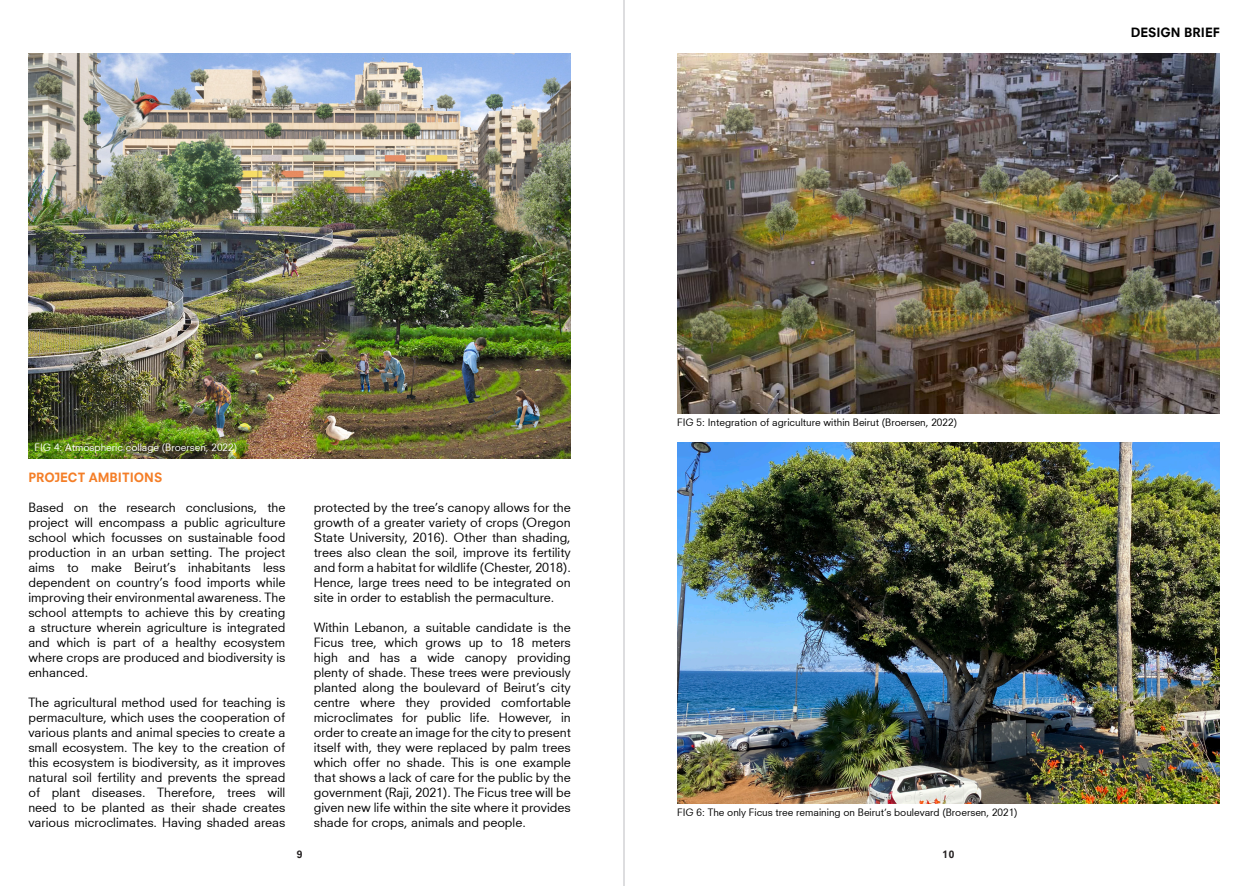
<style>
.page{position:relative;width:1248px;height:886px;background:#fff}
.page>*{position:absolute;margin:0;border:0;box-sizing:border-box;transform-origin:0 0}
.text__Neuzeits__10pt{font:12.5px/15px "Neuzeit S";color:#000;text-align:justify}
.text__Neuzeits__10pt-2{font:12.5px "Neuzeit S Heavy";color:#f47e27}
.text__NeuzeitsHeavy{font:12.5px "Neuzeit S Heavy";color:#000}
.subtitle__Neuzeits{font:10px "Neuzeit S";color:#000}
.subtitle__Neuzeits-2{font:10px "Neuzeit S";color:#fff}
.t1{font:10px "Neuzeit S Heavy";color:#231f20}
</style>
<div class="page">
<hr style="left:623px;top:0;width:1px;height:886px;background:#bcbdc0">
<img style="left:677px;top:443px;width:542px;height:360px">
<img style="left:677px;top:53px;width:542px;height:361px">
<img style="left:28px;top:53px;width:542px;height:405px">
<p class="text__NeuzeitsHeavy" style="left:1130px;top:24px;width:90px">DESIGN BRIEF</p>
<p class="subtitle__Neuzeits-2" style="left:35px;top:441px;width:204px">FIG 4: Atmospheric collage (Broersen, 2022)</p>
<p class="text__Neuzeits__10pt-2" style="left:28px;top:469px;width:135px">PROJECT AMBITIONS</p>
<p class="text__Neuzeits__10pt" style="left:28px;top:499px;width:258px">Based on the research conclusions, the project will encompass a public agriculture school which focusses on sustainable food production in an urban setting. The project aims to make Beirut’s inhabitants less dependent on country’s food imports while improving their environmental awareness. The school attempts to achieve this by creating a structure wherein agriculture is integrated and which is part of a healthy ecosystem where crops are produced and biodiversity is enhanced.</p>
<p class="text__Neuzeits__10pt" style="left:28px;top:694px;width:258px">The agricultural method used for teaching is permaculture, which uses the cooperation of various plants and animal species to create a small ecosystem. The key to the creation of this ecosystem is biodiversity, as it improves natural soil fertility and prevents the spread of plant diseases. Therefore, trees will need to be planted as their shade creates various microclimates. Having shaded areas</p>
<p class="text__Neuzeits__10pt" style="left:314px;top:500px;width:258px">protected by the tree’s canopy allows for the growth of a greater variety of crops (Oregon State University, 2016). Other than shading, trees also clean the soil, improve its fertility and form a habitat for wildlife (Chester, 2018).<br>Hence, large trees need to be integrated on site in order to establish the permaculture.</p>
<p class="text__Neuzeits__10pt" style="left:314px;top:620px;width:258px">Within Lebanon, a suitable candidate is the Ficus tree, which grows up to 18 meters high and has a wide canopy providing plenty of shade. These trees were previously planted along the boulevard of Beirut’s city centre where they provided comfortable microclimates for public life. However, in order to create an image for the city to present itself with, they were replaced by palm trees which offer no shade. This is one example that shows a lack of care for the public by the government (Raji, 2021). The Ficus tree will be given new life within the site where it provides shade for crops, animals and people.</p>
<p class="subtitle__Neuzeits" style="left:677px;top:416px;width:281px">FIG 5: Integration of agriculture within Beirut (Broersen, 2022)</p>
<p class="subtitle__Neuzeits" style="left:677px;top:806px;width:342px">FIG 6: The only Ficus tree remaining on Beirut’s boulevard (Broersen, 2021)</p>
<p class="t1" style="left:297px;top:848px;width:7px">9</p>
<p class="t1" style="left:942px;top:848px;width:14px">10</p>
</div>
